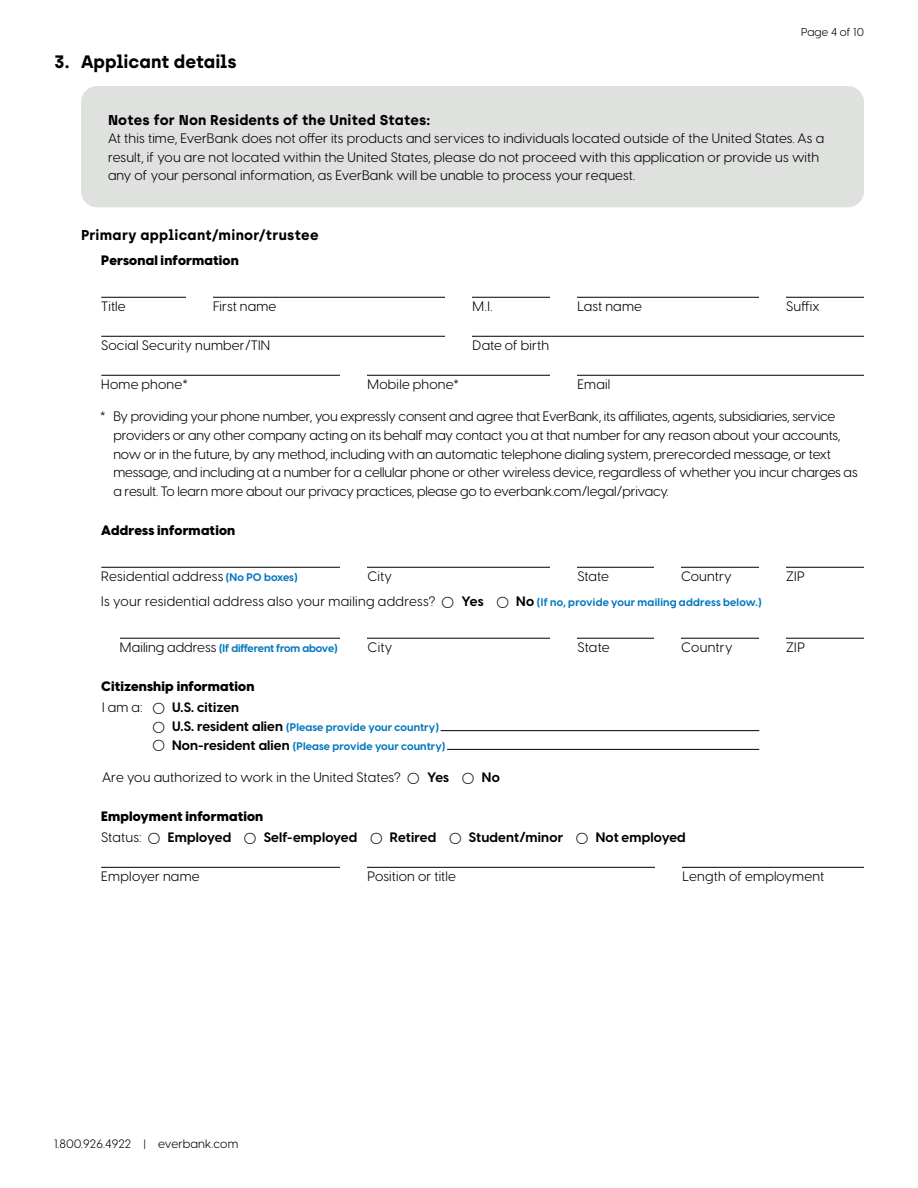
<style>
.page{position:relative;width:918px;height:1188px;background:#fff}
.page>*{position:absolute;margin:0;border:0;box-sizing:border-box;transform-origin:0 0}
.t1{font:700 18px "Ever Type";letter-spacing:-.005em;color:#000}
.t2{font:700 14.25px "Ever Type";letter-spacing:.01em;color:#000}
.t3{font:13.5px/18.8px "Visby CF";letter-spacing:-.01em;color:#000}
.t4{font:13.5px/18.5px "Visby CF";letter-spacing:.01em;color:#000}
.t5{font:800 13.5px "Visby CF";letter-spacing:.01em;color:#000}
.t6{font:700 13.5px "Visby CF";letter-spacing:.01em;color:#000}
.t7{font:13.5px "Visby CF";letter-spacing:.025em;color:#000}
.t8{font:13.5px "Visby CF";letter-spacing:.02em;color:#000}
.t9{font:13.5px "Visby CF";letter-spacing:.015em;color:#000}
.t10{font:12px "Visby CF";letter-spacing:.01em;color:#000}
.t11{font:11.25px "Visby CF";letter-spacing:.01em;color:#000}
.t12{font:700 10.8px/18.8px "Visby CF";letter-spacing:.01em;color:#0077be}
.t13{font:700 10.8px "Visby CF";letter-spacing:-.01em;color:#0077be}
.s1{font-weight:700;font-size:10.8px;color:#0077be}
.s2{font-size:13.5px;color:#000}
.s3{font-weight:400;font-size:13.5px;color:#000}
</style>
<div class="page">
<hr style="left:101px;top:297px;width:763px;height:1px;background:#000">
<hr style="left:101px;top:336px;width:763px;height:1px;background:#000">
<hr style="left:101px;top:375px;width:763px;height:1px;background:#000">
<hr style="left:101px;top:567px;width:763px;height:1px;background:#000">
<hr style="left:120px;top:638px;width:744px;height:1px;background:#000">
<hr style="left:441px;top:730px;width:318px;height:1px;background:#000">
<hr style="left:447px;top:749px;width:312px;height:1px;background:#000">
<hr style="left:101px;top:867px;width:763px;height:1px;background:#000">
<div style="left:81px;top:86px;width:783px;height:121px;background:#dfe1df;border-radius:16px"></div>
<div style="left:186px;top:296px;width:27px;height:15px;background:#fff"></div>
<div style="left:446px;top:296px;width:26px;height:15px;background:#fff"></div>
<div style="left:550px;top:296px;width:28px;height:15px;background:#fff"></div>
<div style="left:759px;top:296px;width:27px;height:15px;background:#fff"></div>
<div style="left:446px;top:335px;width:26px;height:15px;background:#fff"></div>
<div style="left:340px;top:374px;width:28px;height:15px;background:#fff"></div>
<div style="left:550px;top:374px;width:28px;height:15px;background:#fff"></div>
<div style="left:340px;top:566px;width:28px;height:15px;background:#fff"></div>
<div style="left:550px;top:566px;width:28px;height:15px;background:#fff"></div>
<div style="left:654px;top:566px;width:27px;height:15px;background:#fff"></div>
<div style="left:759px;top:566px;width:27px;height:15px;background:#fff"></div>
<div style="left:340px;top:635px;width:28px;height:14px;background:#fff"></div>
<div style="left:550px;top:637px;width:28px;height:15px;background:#fff"></div>
<div style="left:654px;top:637px;width:27px;height:15px;background:#fff"></div>
<div style="left:759px;top:637px;width:27px;height:15px;background:#fff"></div>
<div style="left:340px;top:866px;width:28px;height:15px;background:#fff"></div>
<div style="left:656px;top:866px;width:26px;height:15px;background:#fff"></div>
<h1 class="t1" style="left:54px;top:50px;width:184px">3. Applicant details</h1>
<p class="t11" style="left:801px;top:24px;width:64px">Page 4 of 10</p>
<p class="t2" style="left:108px;top:111px;width:324px">Notes for Non Residents of the United States:</p>
<p class="t4" style="left:108px;top:128px;width:718px">At this time, EverBank does not offer its products and services to individuals located outside of the United States. As a result, if you are not located within the United States, please do not proceed with this application or provide us with any of your personal information, as EverBank will be unable to process your request.</p>
<p class="t2" style="left:81px;top:226px;width:239px">Primary applicant/minor/trustee</p>
<p class="t5" style="left:101px;top:250px;width:139px">Personal information</p>
<p class="t3" style="left:101px;top:296px;width:26px">Title</p>
<p class="t4" style="left:213px;top:296px;width:65px">First name</p>
<p class="t3" style="left:472px;top:296px;width:22px">M.I.</p>
<p class="t4" style="left:578px;top:296px;width:66px">Last name</p>
<p class="t3" style="left:786px;top:296px;width:35px">Suffix</p>
<p class="t4" style="left:101px;top:335px;width:170px">Social Security number/TIN</p>
<p class="t3" style="left:473px;top:335px;width:78px">Date of birth</p>
<p class="t9" style="left:101px;top:374px;width:89px">Home phone*</p>
<p class="t9" style="left:368px;top:374px;width:93px">Mobile phone*</p>
<p class="t3" style="left:578px;top:374px;width:34px">Email</p>
<p class="t3" style="left:113px;top:406px;width:746px;text-indent:-14px">* By providing your phone number, you expressly consent and agree that EverBank, its affiliates, agents, subsidiaries, service providers or any other company acting on its behalf may contact you at that number for any reason about your accounts, now or in the future, by any method, including with an automatic telephone dialing system, prerecorded message, or text message, and including at a number for a cellular phone or other wireless device, regardless of whether you incur charges as a result. To learn more about our privacy practices, please go to everbank.com/legal/privacy.</p>
<p class="t5" style="left:101px;top:520px;width:136px">Address information</p>
<p class="t8" style="left:101px;top:566px;width:198px">Residential address <span class="s1">(No PO boxes)</span></p>
<p class="t3" style="left:368px;top:566px;width:26px">City</p>
<p class="t3" style="left:578px;top:566px;width:33px">State</p>
<p class="t4" style="left:681px;top:566px;width:52px">Country</p>
<p class="t3" style="left:786px;top:566px;width:20px">ZIP</p>
<p class="t7" style="left:101px;top:592px;width:336px">Is your residential address also your mailing address?</p>
<p class="t6" style="left:461px;top:591px;width:24px">Yes</p>
<p class="t12" style="left:516px;top:593px;width:247px"><span class="s2">No</span> (If no, provide your mailing address below.)</p>
<p class="t13" style="left:120px;top:640px;width:219px"><span class="s3">Mailing address</span> (If different from above)</p>
<p class="t3" style="left:368px;top:637px;width:26px">City</p>
<p class="t3" style="left:578px;top:637px;width:33px">State</p>
<p class="t8" style="left:681px;top:637px;width:53px">Country</p>
<p class="t3" style="left:786px;top:637px;width:21px">ZIP</p>
<p class="t5" style="left:101px;top:675px;width:155px">Citizenship information</p>
<p class="t3" style="left:102px;top:697px;width:42px">I am a:</p>
<p class="t6" style="left:172px;top:697px;width:69px">U.S. citizen</p>
<p class="t12" style="left:172px;top:717px;width:275px"><span class="s2">U.S. resident alien</span> (Please provide your country)<br><span class="s2">Non-resident alien</span> (Please provide your country)</p>
<p class="t4" style="left:102px;top:767px;width:300px">Are you authorized to work in the United States?</p>
<p class="t6" style="left:427px;top:767px;width:24px">Yes</p>
<p class="t6" style="left:482px;top:767px;width:20px">No</p>
<p class="t5" style="left:101px;top:805px;width:164px">Employment information</p>
<p class="t3" style="left:101px;top:827px;width:42px">Status:</p>
<p class="t6" style="left:168px;top:827px;width:65px">Employed</p>
<p class="t6" style="left:264px;top:827px;width:95px">Self-employed</p>
<p class="t6" style="left:390px;top:827px;width:48px">Retired</p>
<p class="t6" style="left:469px;top:827px;width:96px">Student/minor</p>
<p class="t6" style="left:596px;top:827px;width:92px">Not employed</p>
<p class="t9" style="left:101px;top:866px;width:100px">Employer name</p>
<p class="t4" style="left:368px;top:866px;width:90px">Position or title</p>
<p class="t4" style="left:683px;top:866px;width:143px">Length of employment</p>
<p class="t10" style="left:54px;top:1135px;width:186px">1.800.926.4922 | everbank.com</p>
</div>
